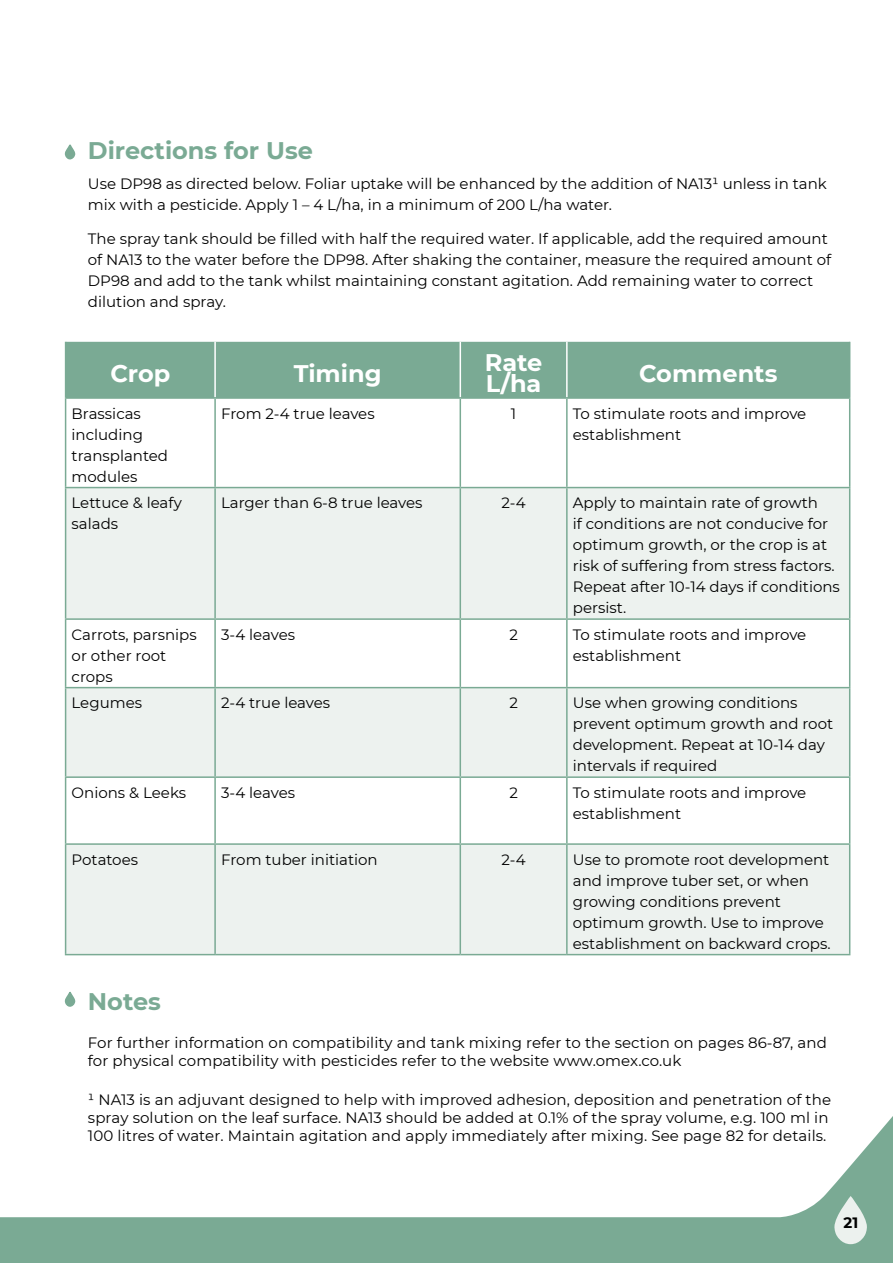
<style>
.page{position:relative;width:893px;height:1263px;background:#fff}
.page>*{position:absolute;margin:0;border:0;box-sizing:border-box;transform-origin:0 0}
.t1{font:700 24px/21px "Montserrat";color:#fff}
.t2{font:700 24px "Montserrat";color:#7aaa94}
.t3{font:15px/21px "Montserrat";color:#000}
.t4{font:700 15px "Montserrat";color:#000}
</style>
<div class="page">
<div style="left:0;top:1116px;width:893px;height:147px;background:#7aaa94"></div>
<div style="left:0;top:1116px;width:893px;height:101px;background:#fff"></div>
<svg style="left:834px;top:1196px;width:33px;height:48px"></svg>
<svg style="left:64px;top:144px;width:12px;height:16px"></svg>
<svg style="left:64px;top:991px;width:12px;height:16px"></svg>
<div style="left:66px;top:342px;width:783px;height:55px;background:#7aaa94"></div>
<svg style="left:66px;top:488px;width:783px;height:466px;fill:#edf2ef"></svg>
<hr style="left:214px;top:342px;width:2px;height:55px;background:#fff">
<hr style="left:460px;top:342px;width:1px;height:55px;background:#fff">
<hr style="left:566px;top:342px;width:2px;height:55px;background:#fff">
<hr style="left:65px;top:342px;width:1px;height:55px;background:#7aaa94">
<hr style="left:849px;top:342px;width:1px;height:55px;background:#7aaa94">
<hr style="left:65px;top:399px;width:1px;height:88px;background:#7aaa94">
<hr style="left:65px;top:620px;width:1px;height:67px;background:#7aaa94">
<hr style="left:65px;top:778px;width:1px;height:65px;background:#7aaa94">
<hr style="left:65px;top:397px;width:150px;height:2px;background:#7aaa94">
<hr style="left:215px;top:397px;width:245px;height:2px;background:#7aaa94">
<hr style="left:460px;top:397px;width:107px;height:2px;background:#7aaa94">
<hr style="left:567px;top:397px;width:283px;height:2px;background:#7aaa94">
<hr style="left:214px;top:399px;width:2px;height:88px;background:#7aaa94">
<hr style="left:460px;top:399px;width:1px;height:88px;background:#7aaa94">
<hr style="left:566px;top:399px;width:2px;height:88px;background:#7aaa94">
<hr style="left:849px;top:399px;width:1px;height:88px;background:#7aaa94">
<hr style="left:214px;top:620px;width:2px;height:67px;background:#7aaa94">
<hr style="left:460px;top:620px;width:1px;height:67px;background:#7aaa94">
<hr style="left:566px;top:620px;width:2px;height:67px;background:#7aaa94">
<hr style="left:849px;top:620px;width:1px;height:67px;background:#7aaa94">
<hr style="left:214px;top:778px;width:2px;height:65px;background:#7aaa94">
<hr style="left:460px;top:778px;width:1px;height:65px;background:#7aaa94">
<hr style="left:566px;top:778px;width:2px;height:65px;background:#7aaa94">
<hr style="left:849px;top:778px;width:1px;height:65px;background:#7aaa94">
<hr style="left:65px;top:487px;width:150px;height:1px;background:#7aaa94">
<hr style="left:65px;top:488px;width:1px;height:130px;background:#7aaa94">
<hr style="left:65px;top:618px;width:150px;height:2px;background:#7aaa94">
<hr style="left:215px;top:487px;width:245px;height:1px;background:#7aaa94">
<hr style="left:214px;top:488px;width:2px;height:130px;background:#7aaa94">
<hr style="left:215px;top:618px;width:245px;height:2px;background:#7aaa94">
<hr style="left:460px;top:487px;width:107px;height:1px;background:#7aaa94">
<hr style="left:460px;top:488px;width:1px;height:130px;background:#7aaa94">
<hr style="left:460px;top:618px;width:107px;height:2px;background:#7aaa94">
<hr style="left:567px;top:487px;width:283px;height:1px;background:#7aaa94">
<hr style="left:566px;top:488px;width:2px;height:130px;background:#7aaa94">
<hr style="left:849px;top:488px;width:1px;height:130px;background:#7aaa94">
<hr style="left:567px;top:618px;width:283px;height:2px;background:#7aaa94">
<hr style="left:65px;top:687px;width:150px;height:1px;background:#7aaa94">
<hr style="left:65px;top:688px;width:1px;height:88px;background:#7aaa94">
<hr style="left:65px;top:776px;width:150px;height:2px;background:#7aaa94">
<hr style="left:215px;top:687px;width:245px;height:1px;background:#7aaa94">
<hr style="left:214px;top:688px;width:2px;height:88px;background:#7aaa94">
<hr style="left:215px;top:776px;width:245px;height:2px;background:#7aaa94">
<hr style="left:460px;top:687px;width:107px;height:1px;background:#7aaa94">
<hr style="left:460px;top:688px;width:1px;height:88px;background:#7aaa94">
<hr style="left:460px;top:776px;width:107px;height:2px;background:#7aaa94">
<hr style="left:567px;top:687px;width:283px;height:1px;background:#7aaa94">
<hr style="left:566px;top:688px;width:2px;height:88px;background:#7aaa94">
<hr style="left:849px;top:688px;width:1px;height:88px;background:#7aaa94">
<hr style="left:567px;top:776px;width:283px;height:2px;background:#7aaa94">
<hr style="left:65px;top:843px;width:150px;height:2px;background:#7aaa94">
<hr style="left:65px;top:845px;width:1px;height:109px;background:#7aaa94">
<hr style="left:65px;top:954px;width:150px;height:1px;background:#7aaa94">
<hr style="left:215px;top:843px;width:245px;height:2px;background:#7aaa94">
<hr style="left:214px;top:845px;width:2px;height:109px;background:#7aaa94">
<hr style="left:215px;top:954px;width:245px;height:1px;background:#7aaa94">
<hr style="left:460px;top:843px;width:107px;height:2px;background:#7aaa94">
<hr style="left:460px;top:845px;width:1px;height:109px;background:#7aaa94">
<hr style="left:460px;top:954px;width:107px;height:1px;background:#7aaa94">
<hr style="left:567px;top:843px;width:283px;height:2px;background:#7aaa94">
<hr style="left:566px;top:845px;width:2px;height:109px;background:#7aaa94">
<hr style="left:849px;top:845px;width:1px;height:109px;background:#7aaa94">
<hr style="left:567px;top:954px;width:283px;height:1px;background:#7aaa94">
<h1 class="t2" style="left:88px;top:133px;width:226px">Directions for Use</h1>
<p class="t3" style="left:88px;top:172px;width:740px">Use DP98 as directed below. Foliar uptake will be enhanced by the addition of NA13¹ unless in tank mix with a pesticide. Apply 1 – 4 L/ha, in a minimum of 200 L/ha water.</p>
<p class="t3" style="left:88px;top:227px;width:745px">The spray tank should be filled with half the required water. If applicable, add the required amount of NA13 to the water before the DP98. After shaking the container, measure the required amount of DP98 and add to the tank whilst maintaining constant agitation. Add remaining water to correct dilution and spray.</p>
<h1 class="t1" style="left:110px;top:361px;width:61px">Crop</h1>
<h1 class="t1" style="left:294px;top:361px;width:89px">Timing</h1>
<h1 class="t1" style="left:485px;top:351px;width:59px">Rate<br>L/ha</h1>
<h1 class="t1" style="left:639px;top:361px;width:140px">Comments</h1>
<p class="t3" style="left:72px;top:402px;width:98px">Brassicas including transplanted modules</p>
<p class="t3" style="left:221px;top:402px;width:155px">From 2-4 true leaves</p>
<p class="t3" style="left:511px;top:402px;width:7px">1</p>
<p class="t3" style="left:573px;top:402px;width:235px">To stimulate roots and improve establishment</p>
<p class="t3" style="left:72px;top:492px;width:112px">Lettuce &amp; leafy salads</p>
<p class="t3" style="left:221px;top:492px;width:203px">Larger than 6-8 true leaves</p>
<p class="t3" style="left:501px;top:492px;width:26px">2-4</p>
<p class="t3" style="left:573px;top:492px;width:269px">Apply to maintain rate of growth<br>if conditions are not conducive for optimum growth, or the crop is at risk of suffering from stress factors.<br>Repeat after 10-14 days if conditions persist.</p>
<p class="t3" style="left:72px;top:623px;width:127px">Carrots, parsnips or other root crops</p>
<p class="t3" style="left:221px;top:623px;width:76px">3-4 leaves</p>
<p class="t3" style="left:509px;top:623px;width:10px">2</p>
<p class="t3" style="left:573px;top:623px;width:235px">To stimulate roots and improve establishment</p>
<p class="t3" style="left:72px;top:692px;width:72px">Legumes</p>
<p class="t3" style="left:221px;top:692px;width:111px">2-4 true leaves</p>
<p class="t3" style="left:509px;top:692px;width:10px">2</p>
<p class="t3" style="left:573px;top:692px;width:262px">Use when growing conditions prevent optimum growth and root development. Repeat at 10-14 day intervals if required</p>
<p class="t3" style="left:72px;top:781px;width:116px">Onions &amp; Leeks</p>
<p class="t3" style="left:221px;top:781px;width:76px">3-4 leaves</p>
<p class="t3" style="left:509px;top:781px;width:10px">2</p>
<p class="t3" style="left:573px;top:781px;width:235px">To stimulate roots and improve establishment</p>
<p class="t3" style="left:72px;top:848px;width:68px">Potatoes</p>
<p class="t3" style="left:221px;top:848px;width:158px">From tuber initiation</p>
<p class="t3" style="left:501px;top:848px;width:26px">2-4</p>
<p class="t3" style="left:573px;top:848px;width:259px">Use to promote root development and improve tuber set, or when growing conditions prevent optimum growth. Use to improve establishment on backward crops.</p>
<h1 class="t2" style="left:88px;top:984px;width:75px">Notes</h1>
<p class="t3" style="left:88px;top:1033px;width:741px;line-height:18px">For further information on compatibility and tank mixing refer to the section on pages 86-87, and for physical compatibility with pesticides refer to the website www.omex.co.uk</p>
<p class="t3" style="left:88px;top:1090px;width:745px;line-height:18px">¹ NA13 is an adjuvant designed to help with improved adhesion, deposition and penetration of the spray solution on the leaf surface. NA13 should be added at 0.1% of the spray volume, e.g. 100 ml in<br>100 litres of water. Maintain agitation and apply immediately after mixing. See page 82 for details.</p>
<p class="t4" style="left:844px;top:1212px;width:16px">21</p>
</div>
